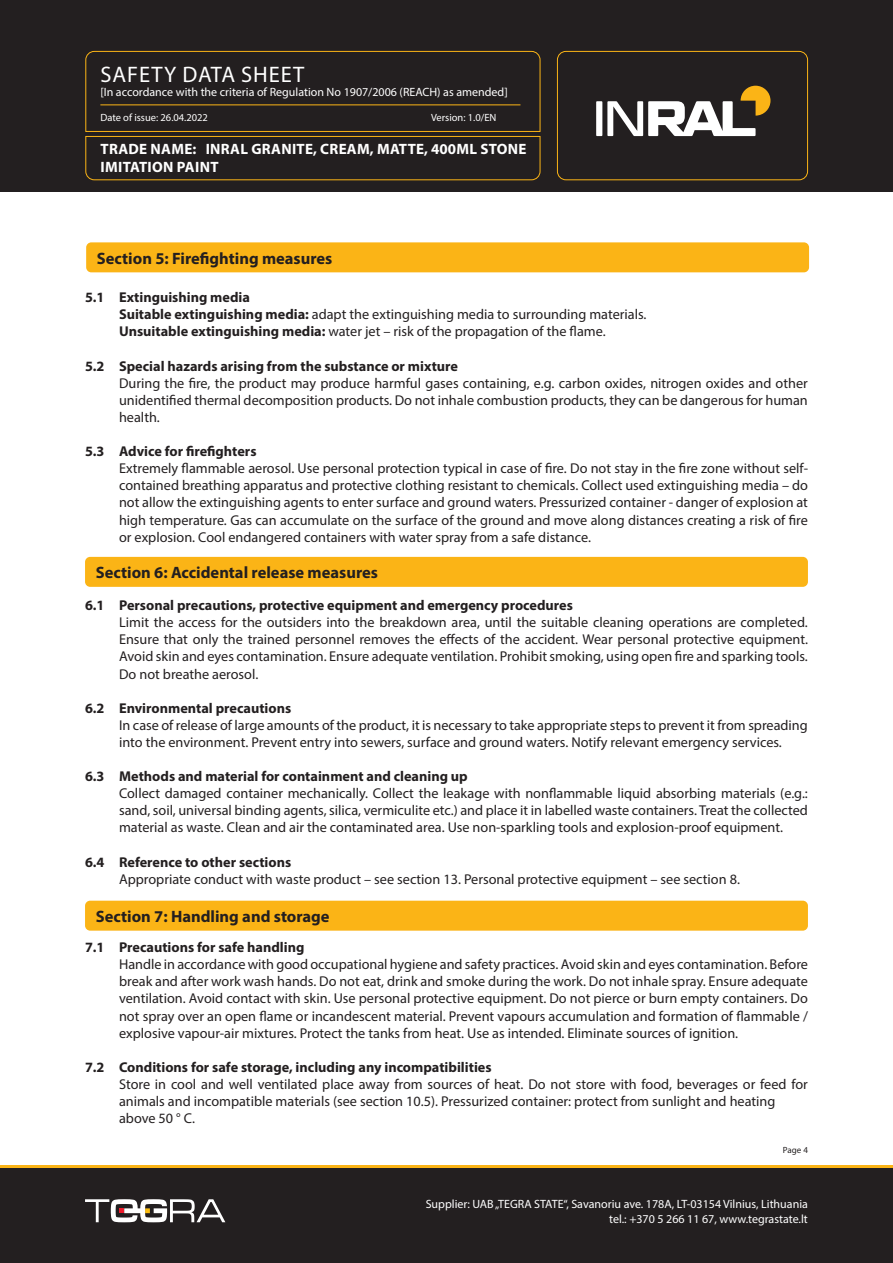
<style>
.page{position:relative;width:893px;height:1263px;background:#fff}
.page>*{position:absolute;margin:0;border:0;box-sizing:border-box;transform-origin:0 0}
.t1{font:22.5px "Myriad Pro";letter-spacing:.04em;color:#fff}
.Skyrius_baltas{font:700 16.5px "Myriad Pro";color:#231f20}
.t2{font:700 15px/18px "Myriad Pro";letter-spacing:.02em;color:#fff}
.Tekstas_paprastas_Bold{font:14.25px/17.1px "Myriad Pro";color:#231f20;text-align:justify}
.Tekstas_paprastas_Bold-2{font:700 14.25px "Myriad Pro";color:#231f20}
.t3{font:12px/14.4px "Myriad Pro";color:#fff;text-align:right}
.t4{font:10.5px "Myriad Pro";color:#fff}
.t5{font:9px "Myriad Pro";color:#231f20}
.s1{font-weight:700}
</style>
<div class="page">
<div style="left:0;top:1165px;width:893px;height:98px;background:#231f20"></div>
<div style="left:0;top:0;width:893px;height:191px;background:#231f20"></div>
<svg style="left:85px;top:51px;width:456px;height:130px"></svg>
<div style="left:557px;top:51px;width:251px;height:129px;border:1px solid #fbb416;border-radius:9px"></div>
<hr style="left:100px;top:104px;width:420px;height:1px;background:#fbb416">
<svg style="left:85px;top:1199px;width:140px;height:23px"></svg>
<div style="left:596px;top:101px;width:6px;height:35px;background:#fff"></div>
<svg style="left:607px;top:86px;width:163px;height:50px"></svg>
<hr style="left:0;top:1165px;width:893px;height:2px;background:#fbb416">
<div style="left:86px;top:242px;width:723px;height:30px;background:#fbb416;border-radius:5px"></div>
<div style="left:85px;top:557px;width:723px;height:30px;background:#fbb416;border-radius:5px"></div>
<div style="left:85px;top:901px;width:723px;height:30px;background:#fbb416;border-radius:5px"></div>
<h1 class="t1" style="left:101px;top:60px;width:205px">SAFETY DATA SHEET</h1>
<p class="t3" style="left:100px;top:85px;width:409px">[In accordance with the criteria of Regulation No 1907/2006 (REACH) as amended]</p>
<p class="t4" style="left:100px;top:111px;width:109px">Date of issue: 26.04.2022</p>
<p class="t4" style="left:431px;top:111px;width:67px">Version: 1.0/EN</p>
<p class="t2" style="left:101px;top:139px;width:427px">TRADE NAME: INRAL GRANITE, CREAM, MATTE, 400ML STONE<br>IMITATION PAINT</p>
<p class="Skyrius_baltas" style="left:97px;top:247px;width:237px">Section 5: Firefighting measures</p>
<p class="Tekstas_paprastas_Bold-2" style="left:85px;top:288px;width:166px">5.1 Extinguishing media</p>
<p class="Tekstas_paprastas_Bold" style="left:119px;top:306px;width:529px"><span class="s1">Suitable extinguishing media:</span> adapt the extinguishing media to surrounding materials.</p>
<p class="Tekstas_paprastas_Bold" style="left:119px;top:323px;width:488px"><span class="s1">Unsuitable extinguishing media:</span> water jet – risk of the propagation of the flame.</p>
<p class="Tekstas_paprastas_Bold-2" style="left:85px;top:357px;width:374px">5.2 Special hazards arising from the substance or mixture</p>
<p class="Tekstas_paprastas_Bold" style="left:119px;top:374px;width:690px">During the fire, the product may produce harmful gases containing, e.g. carbon oxides, nitrogen oxides and other unidentified thermal decomposition products. Do not inhale combustion products, they can be dangerous for human health.</p>
<p class="Tekstas_paprastas_Bold-2" style="left:85px;top:442px;width:173px">5.3 Advice for firefighters</p>
<p class="Tekstas_paprastas_Bold" style="left:119px;top:460px;width:690px">Extremely flammable aerosol. Use personal protection typical in case of fire. Do not stay in the fire zone without self&shy;contained breathing apparatus and protective clothing resistant to chemicals. Collect used extinguishing media – do not allow the extinguishing agents to enter surface and ground waters. Pressurized container - danger of explosion at high temperature. Gas can accumulate on the surface of the ground and move along distances creating a risk of fire or explosion. Cool endangered containers with water spray from a safe distance.</p>
<p class="Skyrius_baltas" style="left:96px;top:562px;width:284px">Section 6: Accidental release measures</p>
<p class="Tekstas_paprastas_Bold-2" style="left:85px;top:596px;width:489px">6.1 Personal precautions, protective equipment and emergency procedures</p>
<p class="Tekstas_paprastas_Bold" style="left:119px;top:614px;width:690px">Limit the access for the outsiders into the breakdown area, until the suitable cleaning operations are completed.<br>Ensure that only the trained personnel removes the effects of the accident. Wear personal protective equipment.<br>Avoid skin and eyes contamination. Ensure adequate ventilation. Prohibit smoking, using open fire and sparking tools.<br>Do not breathe aerosol.</p>
<p class="Tekstas_paprastas_Bold-2" style="left:85px;top:699px;width:208px">6.2 Environmental precautions</p>
<p class="Tekstas_paprastas_Bold" style="left:119px;top:716px;width:690px">In case of release of large amounts of the product, it is necessary to take appropriate steps to prevent it from spreading into the environment. Prevent entry into sewers, surface and ground waters. Notify relevant emergency services.</p>
<p class="Tekstas_paprastas_Bold-2" style="left:85px;top:767px;width:384px">6.3 Methods and material for containment and cleaning up</p>
<p class="Tekstas_paprastas_Bold" style="left:119px;top:785px;width:690px">Collect damaged container mechanically. Collect the leakage with nonflammable liquid absorbing materials (e.g.: sand, soil, universal binding agents, silica, vermiculite etc.) and place it in labelled waste containers. Treat the collected material as waste. Clean and air the contaminated area. Use non-sparkling tools and explosion-proof equipment.</p>
<p class="Tekstas_paprastas_Bold-2" style="left:85px;top:852px;width:208px">6.4 Reference to other sections</p>
<p class="Tekstas_paprastas_Bold" style="left:119px;top:870px;width:622px">Appropriate conduct with waste product – see section 13. Personal protective equipment – see section 8.</p>
<p class="Skyrius_baltas" style="left:96px;top:905px;width:235px">Section 7: Handling and storage</p>
<p class="Tekstas_paprastas_Bold-2" style="left:85px;top:938px;width:221px">7.1 Precautions for safe handling</p>
<p class="Tekstas_paprastas_Bold" style="left:119px;top:956px;width:690px">Handle in accordance with good occupational hygiene and safety practices. Avoid skin and eyes contamination. Before break and after work wash hands. Do not eat, drink and smoke during the work. Do not inhale spray. Ensure adequate ventilation. Avoid contact with skin. Use personal protective equipment. Do not pierce or burn empty containers. Do not spray over an open flame or incandescent material. Prevent vapours accumulation and formation of flammable / explosive vapour-air mixtures. Protect the tanks from heat. Use as intended. Eliminate sources of ignition.</p>
<p class="Tekstas_paprastas_Bold-2" style="left:85px;top:1058px;width:408px">7.2 Conditions for safe storage, including any incompatibilities</p>
<p class="Tekstas_paprastas_Bold" style="left:119px;top:1075px;width:690px">Store in cool and well ventilated place away from sources of heat. Do not store with food, beverages or feed for animals and incompatible materials (see section 10.5). Pressurized container: protect from sunlight and heating</p>
<p class="Tekstas_paprastas_Bold" style="left:119px;top:1109px;width:77px">above 50 ° C.</p>
<p class="t5" style="left:783px;top:1144px;width:26px">Page 4</p>
<p class="t3" style="left:426px;top:1197px;width:384px">Supplier: UAB „TEGRA STATE“, Savanoriu ave. 178A, LT-03154 Vilnius, Lithuania tel.: +370 5 266 11 67, www.tegrastate.lt</p>
</div>
